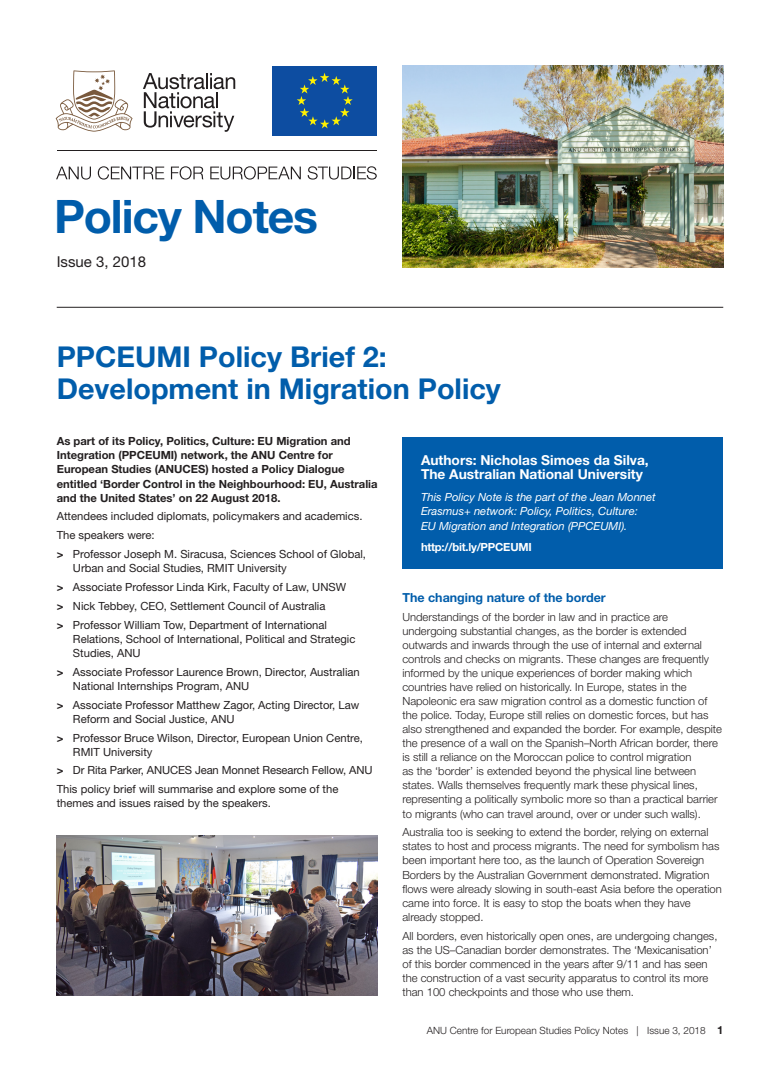
<style>
.page{position:relative;width:780px;height:1088px;background:#fff}
.page>*{position:absolute;margin:0;border:0;box-sizing:border-box;transform-origin:0 0}
.JH_Policy_Notes_head{font:700 46.25px "Helvetica Neue LT Std";letter-spacing:-.025em;color:#015dab}
.JH_Article_header{font:700 28.75px/31.2px "Helvetica Neue LT Std";color:#015dab}
.JH_Issue_no__and_yea{font:15px "Helvetica Neue LT Std";color:#231f20}
.JH_Article_Author_li{font:700 13.75px/14.4px "Helvetica Neue LT Std";color:#fff}
.JH_Body_Heading_1{font:700 12.5px "Helvetica Neue LT Std";color:#015dab}
.JH_Body_copy{font:300 11.25px/14.1px "Helvetica Neue LT Std";color:#231f20}
.JH_Body_copy-2{font:11.25px/14px "Helvetica Neue LT Std";color:#231f20}
.JH_Body_copy-3{font:700 11.25px/14px "Helvetica Neue LT Std";color:#231f20}
.JH_Article_Author_li-2{font:italic 11.25px/14.4px "Helvetica Neue LT Std";color:#fff}
.JH_Article_Author_li-3{font:700 11.25px "Helvetica Neue LT Std";letter-spacing:-.02em;color:#fff}
.Body_copy{font:300 10px "Helvetica Neue LT Std";color:#231f20}
.s1{font-weight:700}
.s2{font-weight:700;font-size:11.25px}
</style>
<div class="page">
<img style="left:402px;top:66px;width:321px;height:201px">
<hr style="left:57px;top:307px;width:666px;height:1px;background:#231f20">
<div style="left:402px;top:437px;width:321px;height:132px;background:#015dab"></div>
<hr style="left:58px;top:151px;width:319px;height:1px;background:#231f20">
<svg style="left:56px;top:70px;width:76px;height:62px"></svg>
<svg style="left:143px;top:73px;width:92px;height:59px"></svg>
<svg style="left:56px;top:167px;width:35px;height:13px"></svg>
<svg style="left:98px;top:166px;width:66px;height:14px"></svg>
<svg style="left:171px;top:166px;width:32px;height:14px"></svg>
<svg style="left:210px;top:166px;width:91px;height:14px"></svg>
<svg style="left:307px;top:166px;width:70px;height:14px"></svg>
<div style="left:272px;top:66px;width:105px;height:70px;background:#0d4da1"></div>
<svg style="left:297px;top:73px;width:56px;height:55px"></svg>
<img style="left:57px;top:835px;width:320px;height:161px">
<p class="JH_Policy_Notes_head" style="left:54px;top:188px;width:265px">Policy Notes</p>
<p class="JH_Issue_no__and_yea" style="left:57px;top:253px;width:91px">Issue 3, 2018</p>
<p class="JH_Article_header" style="left:57px;top:341px;width:445px">PPCEUMI Policy Brief 2:<br>Development in Migration Policy</p>
<p class="JH_Body_copy-3" style="left:57px;top:434px;width:322px">As part of its Policy, Politics, Culture: EU Migration and Integration (PPCEUMI) network, the ANU Centre for European Studies (ANUCES) hosted a Policy Dialogue entitled ‘Border Control in the Neighbourhood: EU, Australia and the United States’ on 22 August 2018.</p>
<p class="JH_Body_copy-2" style="left:57px;top:509px;width:307px">Attendees included diplomats, policymakers and academics.</p>
<p class="JH_Body_copy-2" style="left:57px;top:528px;width:99px">The speakers were:</p>
<p class="JH_Body_copy-2" style="left:73px;top:547px;width:294px;text-indent:-16px"><span class="s1">&gt;</span> Professor Joseph M. Siracusa, Sciences School of Global,<br>Urban and Social Studies, RMIT University</p>
<p class="JH_Body_copy-2" style="left:57px;top:580px;width:291px"><span class="s1">&gt;</span> Associate Professor Linda Kirk, Faculty of Law, UNSW</p>
<p class="JH_Body_copy-2" style="left:57px;top:599px;width:270px"><span class="s1">&gt;</span> Nick Tebbey, CEO, Settlement Council of Australia</p>
<p class="JH_Body_copy-2" style="left:73px;top:617px;width:284px;text-indent:-16px"><span class="s1">&gt;</span> Professor William Tow, Department of International<br>Relations, School of International, Political and Strategic<br>Studies, ANU</p>
<p class="JH_Body_copy-2" style="left:73px;top:664px;width:288px;text-indent:-16px"><span class="s1">&gt;</span> Associate Professor Laurence Brown, Director, Australian<br>National Internships Program, ANU</p>
<p class="JH_Body_copy-2" style="left:73px;top:697px;width:288px;text-indent:-16px"><span class="s1">&gt;</span> Associate Professor Matthew Zagor, Acting Director, Law<br>Reform and Social Justice, ANU</p>
<p class="JH_Body_copy-2" style="left:73px;top:730px;width:291px;text-indent:-16px"><span class="s1">&gt;</span> Professor Bruce Wilson, Director, European Union Centre,<br>RMIT University</p>
<p class="JH_Body_copy-2" style="left:57px;top:763px;width:317px"><span class="s1">&gt;</span> Dr Rita Parker, ANUCES Jean Monnet Research Fellow, ANU</p>
<p class="JH_Body_copy-2" style="left:57px;top:782px;width:283px">This policy brief will summarise and explore some of the themes and issues raised by the speakers.</p>
<p class="JH_Article_Author_li" style="left:421px;top:452px;width:229px">Authors: Nicholas Simoes da Silva,<br>The Australian National University</p>
<p class="JH_Article_Author_li-2" style="left:421px;top:489px;width:236px">This Policy Note is the part of the Jean Monnet<br>Erasmus+ network: Policy, Politics, Culture:<br>EU Migration and Integration (PPCEUMI).</p>
<p class="JH_Article_Author_li-3" style="left:421px;top:540px;width:112px">http://bit.ly/PPCEUMI</p>
<p class="JH_Body_Heading_1" style="left:402px;top:589px;width:205px">The changing nature of the border</p>
<p class="JH_Body_copy" style="left:402px;top:609px;width:321px">Understandings of the border in law and in practice are undergoing substantial changes, as the border is extended outwards and inwards through the use of internal and external controls and checks on migrants. These changes are frequently informed by the unique experiences of border making which countries have relied on historically. In Europe, states in the Napoleonic era saw migration control as a domestic function of the police. Today, Europe still relies on domestic forces, but has also strengthened and expanded the border. For example, despite the presence of a wall on the Spanish–North African border, there is still a reliance on the Moroccan police to control migration<br>as the ‘border’ is extended beyond the physical line between states. Walls themselves frequently mark these physical lines, representing a politically symbolic more so than a practical barrier to migrants (who can travel around, over or under such walls).</p>
<p class="JH_Body_copy" style="left:402px;top:825px;width:321px">Australia too is seeking to extend the border, relying on external states to host and process migrants. The need for symbolism has been important here too, as the launch of Operation Sovereign Borders by the Australian Government demonstrated. Migration flows were already slowing in south-east Asia before the operation came into force. It is easy to stop the boats when they have already stopped.</p>
<p class="JH_Body_copy" style="left:402px;top:928px;width:316px">All borders, even historically open ones, are undergoing changes, as the US–Canadian border demonstrates. The ‘Mexicanisation’ of this border commenced in the years after 9/11 and has seen the construction of a vast security apparatus to control its more than 100 checkpoints and those who use them.</p>
<p class="Body_copy" style="left:427px;top:1024px;width:298px">ANU Centre for European Studies Policy Notes | Issue 3, 2018 <span class="s2">1</span></p>
</div>
